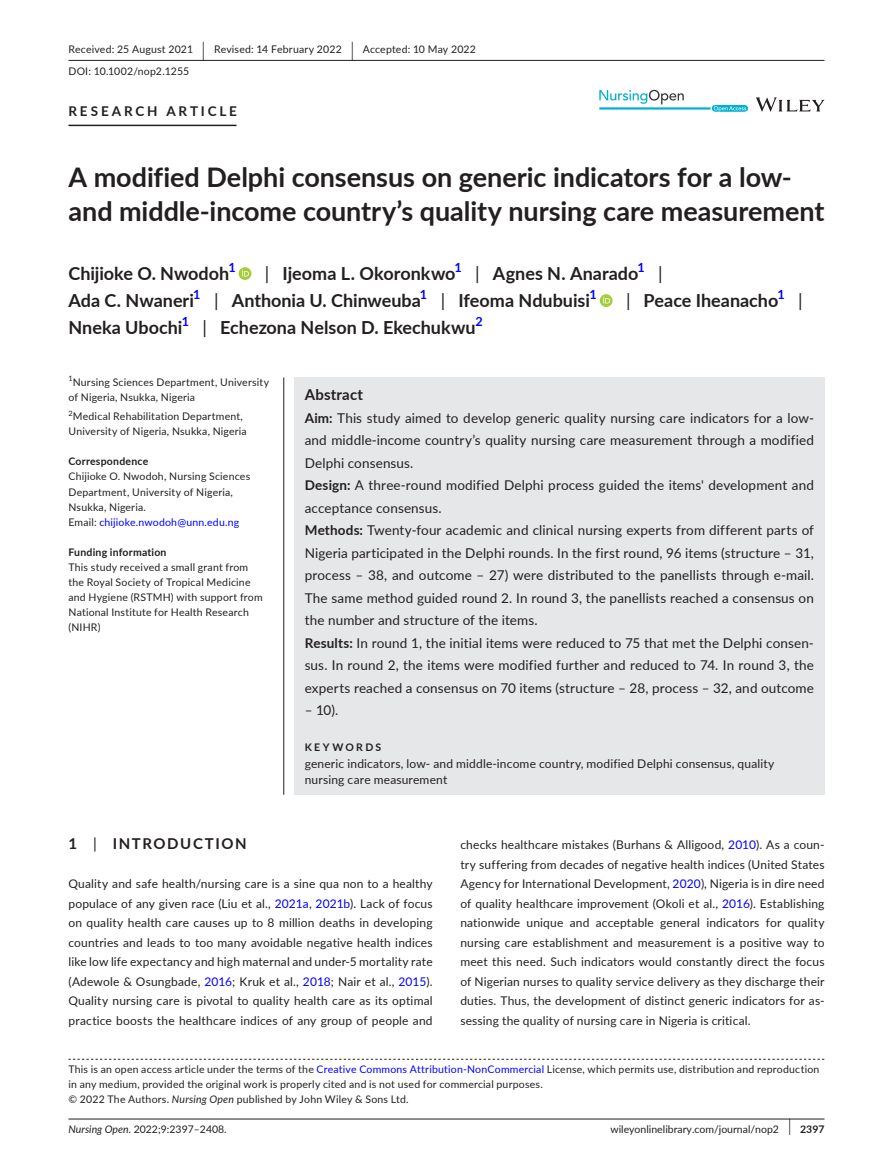
<style>
.page{position:relative;width:893px;height:1174px;background:#fff}
.page>*{position:absolute;margin:0;border:0;box-sizing:border-box;transform-origin:0 0}
.t1{font:700 27px/34.5px "Lato";color:#231f20}
.t2{font:700 18px "Lato";color:#231f20}
.t3{font:18px "Lato";color:#231f20}
.t4{font:700 15px "Lato";letter-spacing:.1em;color:#231f20}
.t5{font:700 15px "Lato";letter-spacing:.015em;color:#231f20}
.t6{font:13.5px/22.5px "Lato";letter-spacing:.01em;color:#231f20}
.t7{font:700 13.5px "Lato";letter-spacing:.21em;color:#231f20}
.t8{font:700 12.6px "Lato";color:#00f}
.t9{font:12px/19.5px "Lato";letter-spacing:.015em;color:#231f20;text-align:justify}
.t10{font:10.5px/15px "Lato";letter-spacing:.02em;color:#231f20}
.t11{font:10.5px "Lato";color:#231f20}
.t12{font:700 10.5px "Lato";letter-spacing:.02em;color:#231f20}
.t13{font:700 10.5px "Lato";letter-spacing:.22em;color:#231f20}
.t14{font:7.35px "Lato";color:#231f20}
.s1{font-size:19.65px}
.s2{font-weight:400}
.s3{color:#00f}
.s4{font-weight:700}
.s5{font-style:italic}
.s6{font-size:17.4px}
</style>
<div class="page">
<hr style="left:68px;top:1118px;width:756px;height:1px;background:#231f20">
<svg style="left:756px;top:97px;width:68px;height:15px"></svg>
<svg style="left:599px;top:90px;width:149px;height:22px"></svg>
<hr style="left:68px;top:60px;width:756px;height:1px;background:#231f20">
<hr style="left:68px;top:125px;width:169px;height:1px;background:#231f20">
<svg style="left:239px;top:267px;width:12px;height:13px"></svg>
<svg style="left:242px;top:269px;width:7px;height:7px"></svg>
<svg style="left:600px;top:294px;width:12px;height:13px"></svg>
<svg style="left:603px;top:296px;width:7px;height:7px"></svg>
<svg style="left:68px;top:1058px;width:756px;height:1px"></svg>
<div style="left:294px;top:377px;width:530px;height:417px;background:#e6e7e9"></div>
<hr style="left:283px;top:377px;width:1px;height:417px;background:#231f20">
<p class="t10" style="left:68px;top:38px;width:409px;line-height:21.8px">Received: 25 August 2021 <span class="s1">|</span> Revised: 14 February 2022 <span class="s1">|</span> Accepted: 10 May 2022<br>DOI: 10.1002/nop2.1255</p>
<p class="t7" style="left:68px;top:101px;width:170px">RESEARCH ARTICLE</p>
<h1 class="t1" style="left:68px;top:159px;width:757px">A modified Delphi consensus on generic indicators for a low&shy;and middle-income country’s quality nursing care measurement</h1>
<h2 class="t2" style="left:68px;top:260px;width:162px">Chijioke O. Nwodoh</h2>
<p class="t8" style="left:228px;top:258px;width:9px">1</p>
<h2 class="t2" style="left:265px;top:260px;width:192px"><span class="s2">|</span> Ijeoma L. Okoronkwo</h2>
<p class="t8" style="left:454px;top:258px;width:9px">1</p>
<h2 class="t2" style="left:475px;top:260px;width:165px"><span class="s2">|</span> Agnes N. Anarado</h2>
<p class="t8" style="left:637px;top:258px;width:9px">1</p>
<h2 class="t3" style="left:658px;top:260px;width:6px">|</h2>
<h2 class="t2" style="left:68px;top:287px;width:127px">Ada C. Nwaneri</h2>
<p class="t8" style="left:193px;top:285px;width:9px">1</p>
<h2 class="t2" style="left:214px;top:287px;width:208px"><span class="s2">|</span> Anthonia U. Chinweuba</h2>
<p class="t8" style="left:420px;top:285px;width:9px">1</p>
<h2 class="t2" style="left:441px;top:287px;width:151px"><span class="s2">|</span> Ifeoma Ndubuisi</h2>
<p class="t8" style="left:589px;top:285px;width:9px">1</p>
<h2 class="t2" style="left:626px;top:287px;width:154px"><span class="s2">|</span> Peace Iheanacho</h2>
<p class="t8" style="left:777px;top:285px;width:9px">1</p>
<h2 class="t3" style="left:798px;top:287px;width:6px">|</h2>
<h2 class="t2" style="left:68px;top:314px;width:115px">Nneka Ubochi</h2>
<p class="t8" style="left:182px;top:312px;width:9px">1</p>
<h2 class="t2" style="left:203px;top:314px;width:275px"><span class="s2">|</span> Echezona Nelson D. Ekechukwu</h2>
<p class="t8" style="left:475px;top:312px;width:9px">2</p>
<p class="t14" style="left:68px;top:373px;width:6px">1</p>
<p class="t10" style="left:68px;top:374px;width:202px;text-indent:4px">Nursing Sciences Department, University of Nigeria, Nsukka, Nigeria</p>
<p class="t10" style="left:68px;top:409px;width:180px"><sup>2</sup>Medical Rehabilitation Department,<br>University of Nigeria, Nsukka, Nigeria</p>
<p class="t12" style="left:68px;top:454px;width:81px">Correspondence</p>
<p class="t10" style="left:68px;top:469px;width:183px">Chijioke O. Nwodoh, Nursing Sciences<br>Department, University of Nigeria,<br>Nsukka, Nigeria.<br>Email: <span class="s3">chijioke.nwodoh@unn.edu.ng</span></p>
<p class="t12" style="left:68px;top:544px;width:100px">Funding information</p>
<p class="t10" style="left:68px;top:559px;width:196px">This study received a small grant from the Royal Society of Tropical Medicine and Hygiene (RSTMH) with support from<br>National Institute for Health Research (NIHR)</p>
<p class="t5" style="left:305px;top:383px;width:60px">Abstract</p>
<p class="t6" style="left:305px;top:406px;width:511px"><span class="s4">Aim:</span> This study aimed to develop generic quality nursing care indicators for a low&shy;and middle-income country’s quality nursing care measurement through a modified Delphi consensus.<br><span class="s4">Design:</span> A three-round modified Delphi process guided the items' development and acceptance consensus.<br><span class="s4">Methods:</span> Twenty-four academic and clinical nursing experts from different parts of Nigeria participated in the Delphi rounds. In the first round, 96 items (structure – 31, process – 38, and outcome – 27) were distributed to the panellists through e-mail.<br>The same method guided round 2. In round 3, the panellists reached a consensus on the number and structure of the items.<br><span class="s4">Results:</span> In round 1, the initial items were reduced to 75 that met the Delphi consen&shy;sus. In round 2, the items were modified further and reduced to 74. In round 3, the experts reached a consensus on 70 items (structure – 28, process – 32, and outcome</p>
<p class="t6" style="left:305px;top:698px;width:35px">– 10).</p>
<p class="t13" style="left:305px;top:739px;width:78px">KEYWORDS</p>
<p class="t9" style="left:305px;top:754px;width:471px;line-height:16.5px">generic indicators, low- and middle-income country, modified Delphi consensus, quality nursing care measurement</p>
<p class="t4" style="left:68px;top:833px;width:180px">1 <span class="s2">|</span> INTRODUCTION</p>
<p class="t9" style="left:68px;top:873px;width:366px">Quality and safe health/nursing care is a sine qua non to a healthy populace of any given race (Liu et al., <span class="s3">2021a</span>, <span class="s3">2021b</span>). Lack of focus on quality health care causes up to 8 million deaths in developing countries and leads to too many avoidable negative health indices like low life expectancy and high maternal and under-5 mortality rate (Adewole &amp; Osungbade, <span class="s3">2016</span>; Kruk et al., <span class="s3">2018</span>; Nair et al., <span class="s3">2015</span>).<br>Quality nursing care is pivotal to quality health care as its optimal practice boosts the healthcare indices of any group of people and</p>
<p class="t9" style="left:460px;top:834px;width:366px">checks healthcare mistakes (Burhans &amp; Alligood, <span class="s3">2010</span>). As a coun&shy;try suffering from decades of negative health indices (United States Agency for International Development, <span class="s3">2020</span>), Nigeria is in dire need of quality healthcare improvement (Okoli et al., <span class="s3">2016</span>). Establishing nationwide unique and acceptable general indicators for quality nursing care establishment and measurement is a positive way to meet this need. Such indicators would constantly direct the focus of Nigerian nurses to quality service delivery as they discharge their duties. Thus, the development of distinct generic indicators for as&shy;sessing the quality of nursing care in Nigeria is critical.</p>
<p class="t10" style="left:68px;top:1061px;width:752px">This is an open access article under the terms of the <span class="s3">Creative Commons Attribution-NonCommercial</span> License, which permits use, distribution and reproduction in any medium, provided the original work is properly cited and is not used for commercial purposes.<br>© 2022 The Authors. <span class="s5">Nursing Open</span> published by John Wiley &amp; Sons Ltd.</p>
<p class="t11" style="left:68px;top:1121px;width:160px"><span class="s5">Nursing Open.</span> 2022;9:2397–2408.</p>
<p class="t11" style="left:610px;top:1121px;width:216px">wileyonlinelibrary.com/journal/nop2 <span class="s6">|</span> <span class="s4">2397</span></p>
</div>
